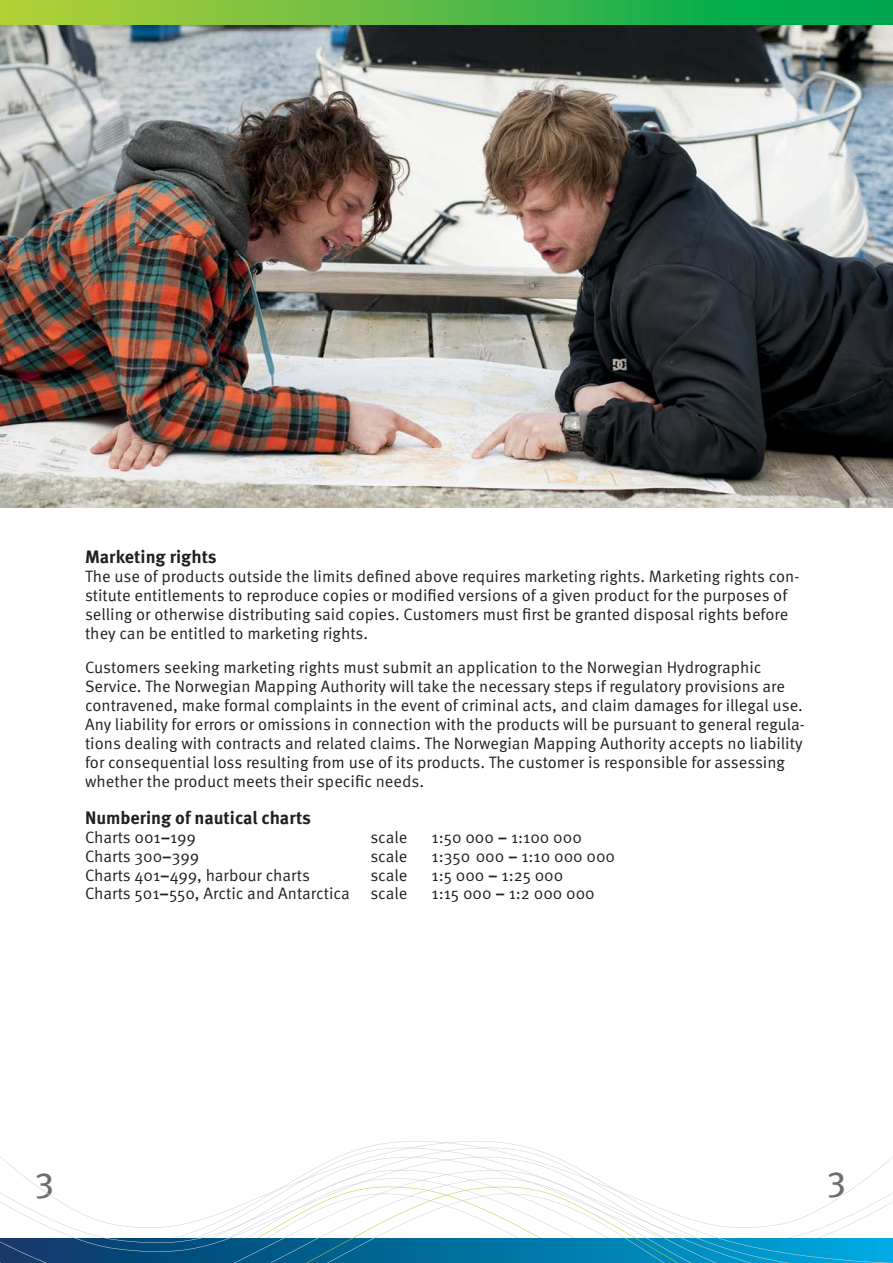
<style>
.page{position:relative;width:893px;height:1263px;background:#fff}
.page>*{position:absolute;margin:0;border:0;box-sizing:border-box;transform-origin:0 0}
.t1{font:36px "Meta OT";color:#6c6d70}
.Mellom_tit_2{font:700 18px "Meta OT";color:#231f20}
.t2{font:16.5px/18.9px "Meta OT Norm";color:#231f20}
.s1{font-family:"Meta OT";font-weight:700}
</style>
<div class="page">
<img style="left:0;top:25px;width:893px;height:482px">
<svg style="left:0;top:1141px;width:893px;height:52px"></svg>
<svg style="left:0;top:1193px;width:893px;height:70px"></svg>
<svg style="left:0;top:0;width:893px;height:25px;background:#52ba44"></svg>
<p class="Mellom_tit_2" style="left:85px;top:545px;width:133px">Marketing rights</p>
<p class="t2" style="left:85px;top:567px;width:716px">The use of products outside the limits defined above requires marketing rights. Marketing rights con&shy;stitute entitlements to reproduce copies or modified versions of a given product for the purposes of selling or otherwise distributing said copies. Customers must first be granted disposal rights before they can be entitled to marketing rights.</p>
<p class="t2" style="left:85px;top:658px;width:721px">Customers seeking marketing rights must submit an application to the Norwegian Hydrographic Service. The Norwegian Mapping Authority will take the necessary steps if regulatory provisions are contravened, make formal complaints in the event of criminal acts, and claim damages for illegal use.<br>Any liability for errors or omissions in connection with the products will be pursuant to general regula&shy;tions dealing with contracts and related claims. The Norwegian Mapping Authority accepts no liability for consequential loss resulting from use of its products. The customer is responsible for assessing whether the product meets their specific needs.</p>
<p class="Mellom_tit_2" style="left:85px;top:806px;width:228px">Numbering of nautical charts</p>
<p class="t2" style="left:85px;top:827px;width:112px">Charts 001<span class="s1">–</span>199</p>
<p class="t2" style="left:370px;top:827px;width:39px">scale</p>
<p class="t2" style="left:432px;top:827px;width:152px">1:50 000 <span class="s1">–</span> 1:100 000</p>
<p class="t2" style="left:85px;top:846px;width:116px">Charts 300<span class="s1">–</span>399</p>
<p class="t2" style="left:370px;top:846px;width:39px">scale</p>
<p class="t2" style="left:432px;top:846px;width:185px">1:350 000 <span class="s1">–</span> 1:10 000 000</p>
<p class="t2" style="left:85px;top:865px;width:226px">Charts 401<span class="s1">–</span>499, harbour charts</p>
<p class="t2" style="left:370px;top:865px;width:39px">scale</p>
<p class="t2" style="left:432px;top:865px;width:133px">1:5 000 <span class="s1">–</span> 1:25 000</p>
<p class="t2" style="left:85px;top:884px;width:324px">Charts 501<span class="s1">–</span>550, Arctic and Antarctica scale</p>
<p class="t2" style="left:432px;top:884px;width:165px">1:15 000 <span class="s1">–</span> 1:2 000 000</p>
<h1 class="t1" style="left:35px;top:1158px;width:20px">3</h1>
<p class="t1" style="left:827px;top:1157px;width:20px">3</p>
</div>
